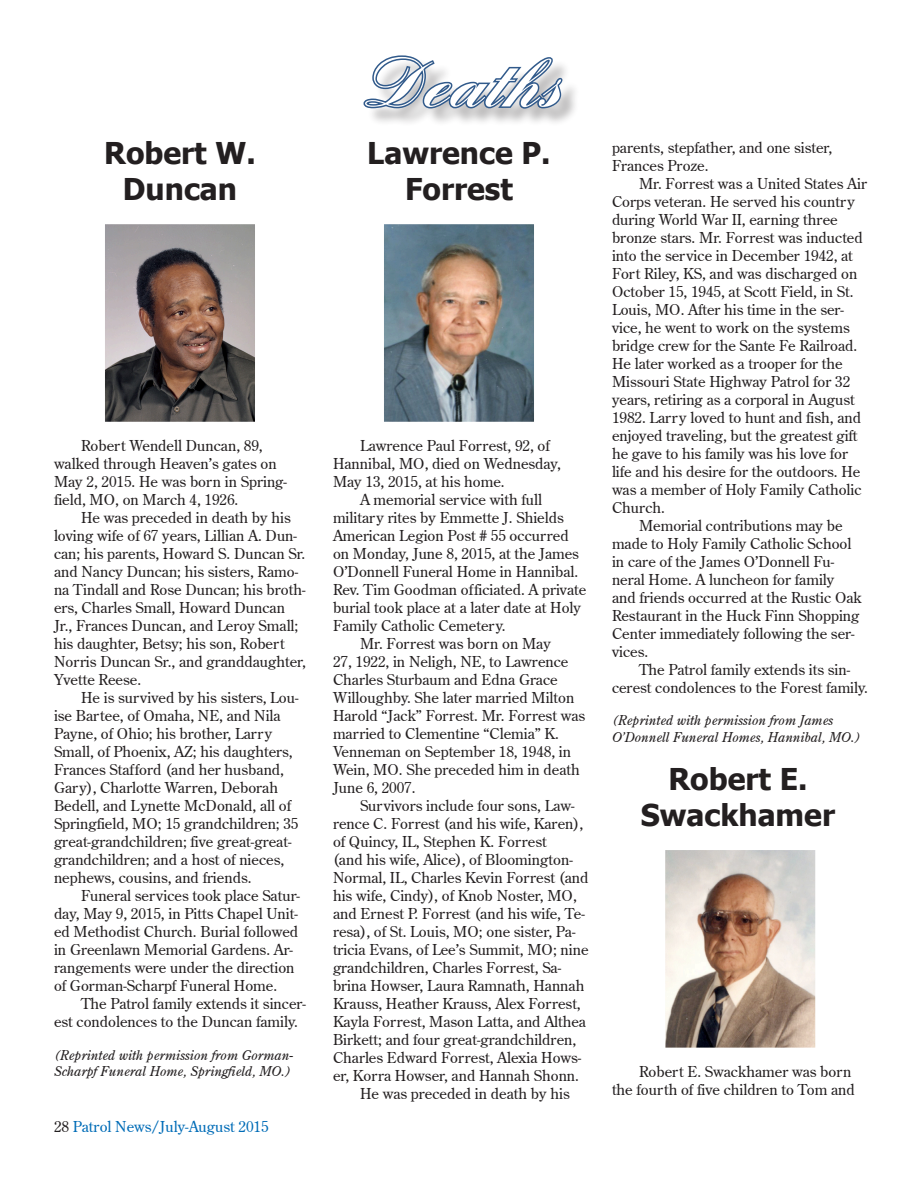
<style>
.page{position:relative;width:918px;height:1188px;background:#fff}
.page>*{position:absolute;margin:0;border:0;box-sizing:border-box;transform-origin:0 0}
.t1{font:700 72px "Englische Sch T";color:#fff}
.Names{font:700 30px/36px "Tahoma";color:#231f20;text-align:center}
.PN{font:15px/18px "Centurion Old Plain";color:#231f20}
.t2{font:15px "Centurion Old Plain";color:#006cb7}
.Captions{font:italic 13.5px/16.2px "Centurion Old";color:#231f20}
.s1{color:#231f20}
</style>
<div class="page">
<img style="left:105px;top:224px;width:150px;height:198px">
<img style="left:384px;top:224px;width:150px;height:198px">
<div style="left:367px;top:58px;width:213px;height:69px;background:#231f20;opacity:.3"></div>
<svg style="left:363px;top:55px;width:202px;height:57px"></svg>
<img style="left:665px;top:850px;width:150px;height:198px">
<p class="Names" style="left:104px;top:134px;width:153px">Robert W.<br>Duncan</p>
<p class="PN" style="left:54px;top:437px;width:235px;text-indent:27px">Robert Wendell Duncan, 89, walked through Heaven’s gates on<br>May 2, 2015. He was born in Spring&shy;field, MO, on March 4, 1926.</p>
<p class="PN" style="left:54px;top:509px;width:253px;text-indent:27px">He was preceded in death by his loving wife of 67 years, Lillian A. Dun&shy;can; his parents, Howard S. Duncan Sr. and Nancy Duncan; his sisters, Ramo&shy;na Tindall and Rose Duncan; his broth&shy;ers, Charles Small, Howard Duncan Jr., Frances Duncan, and Leroy Small; his daughter, Betsy; his son, Robert Norris Duncan Sr., and granddaughter, Yvette Reese.</p>
<p class="PN" style="left:54px;top:689px;width:246px;text-indent:27px">He is survived by his sisters, Lou&shy;ise Bartee, of Omaha, NE, and Nila Payne, of Ohio; his brother, Larry Small, of Phoenix, AZ; his daughters, Frances Stafford (and her husband, Gary), Charlotte Warren, Deborah Bedell, and Lynette McDonald, all of Springfield, MO; 15 grandchildren; 35 great-grandchildren; five great-great&shy;grandchildren; and a host of nieces, nephews, cousins, and friends.</p>
<p class="PN" style="left:54px;top:887px;width:248px;text-indent:27px">Funeral services took place Satur&shy;day, May 9, 2015, in Pitts Chapel Unit&shy;ed Methodist Church. Burial followed in Greenlawn Memorial Gardens. Ar&shy;rangements were under the direction of Gorman-Scharpf Funeral Home.</p>
<p class="PN" style="left:54px;top:995px;width:253px;text-indent:27px">The Patrol family extends it sincer&shy;est condolences to the Duncan family.</p>
<p class="Captions" style="left:54px;top:1047px;width:241px">(Reprinted with permission from Gorman-<br>Scharpf Funeral Home, Springfield, MO.)</p>
<p class="t2" style="left:54px;top:1117px;width:216px"><span class="s1">28</span> Patrol News/July-August 2015</p>
<p class="t1" style="left:358px;top:44px;width:204px">Deaths</p>
<p class="Names" style="left:367px;top:134px;width:185px">Lawrence P.<br>Forrest</p>
<p class="PN" style="left:612px;top:138px;width:222px">parents, stepfather, and one sister,<br>Frances Proze.</p>
<p class="PN" style="left:612px;top:174px;width:256px;text-indent:27px">Mr. Forrest was a United States Air Corps veteran. He served his country during World War II, earning three bronze stars. Mr. Forrest was inducted into the service in December 1942, at Fort Riley, KS, and was discharged on October 15, 1945, at Scott Field, in St.<br>Louis, MO. After his time in the ser&shy;vice, he went to work on the systems bridge crew for the Sante Fe Railroad.<br>He later worked as a trooper for the Missouri State Highway Patrol for 32 years, retiring as a corporal in August 1982. Larry loved to hunt and fish, and enjoyed traveling, but the greatest gift he gave to his family was his love for life and his desire for the outdoors. He was a member of Holy Family Catholic Church.</p>
<p class="PN" style="left:612px;top:516px;width:251px;text-indent:27px">Memorial contributions may be made to Holy Family Catholic School in care of the James O’Donnell Fu&shy;neral Home. A luncheon for family and friends occurred at the Rustic Oak<br>Restaurant in the Huck Finn Shopping<br>Center immediately following the ser&shy;vices.</p>
<p class="PN" style="left:612px;top:660px;width:258px;text-indent:27px">The Patrol family extends its sin&shy;cerest condolences to the Forest family.</p>
<p class="Captions" style="left:612px;top:712px;width:251px">(Reprinted with permission from James<br>O’Donnell Funeral Homes, Hannibal, MO.)</p>
<p class="PN" style="left:333px;top:437px;width:229px;text-indent:27px">Lawrence Paul Forrest, 92, of<br>Hannibal, MO, died on Wednesday,<br>May 13, 2015, at his home.</p>
<p class="PN" style="left:333px;top:491px;width:255px;text-indent:27px">A memorial service with full military rites by Emmette J. Shields American Legion Post # 55 occurred on Monday, June 8, 2015, at the James O’Donnell Funeral Home in Hannibal.<br>Rev. Tim Goodman officiated. A private burial took place at a later date at Holy Family Catholic Cemetery.</p>
<p class="PN" style="left:333px;top:635px;width:254px;text-indent:27px">Mr. Forrest was born on May<br>27, 1922, in Neligh, NE, to Lawrence<br>Charles Sturbaum and Edna Grace<br>Willoughby. She later married Milton<br>Harold “Jack” Forrest. Mr. Forrest was married to Clementine “Clemia” K.<br>Venneman on September 18, 1948, in<br>Wein, MO. She preceded him in death<br>June 6, 2007.</p>
<p class="PN" style="left:333px;top:797px;width:257px;text-indent:27px">Survivors include four sons, Law&shy;rence C. Forrest (and his wife, Karen), of Quincy, IL, Stephen K. Forrest<br>(and his wife, Alice), of Bloomington-Normal, IL, Charles Kevin Forrest (and his wife, Cindy), of Knob Noster, MO, and Ernest P. Forrest (and his wife, Te&shy;resa), of St. Louis, MO; one sister, Pa&shy;tricia Evans, of Lee’s Summit, MO; nine grandchildren, Charles Forrest, Sa&shy;brina Howser, Laura Ramnath, Hannah Krauss, Heather Krauss, Alex Forrest, Kayla Forrest, Mason Latta, and Althea Birkett; and four great-grandchildren, Charles Edward Forrest, Alexia Hows&shy;er, Korra Howser, and Hannah Shonn.</p>
<p class="PN" style="left:360px;top:1085px;width:211px">He was preceded in death by his</p>
<p class="Names" style="left:641px;top:760px;width:196px">Robert E.<br>Swackhamer</p>
<p class="PN" style="left:612px;top:1063px;width:244px;text-align:right">Robert E. Swackhamer was born<br>the fourth of five children to Tom and</p>
</div>
